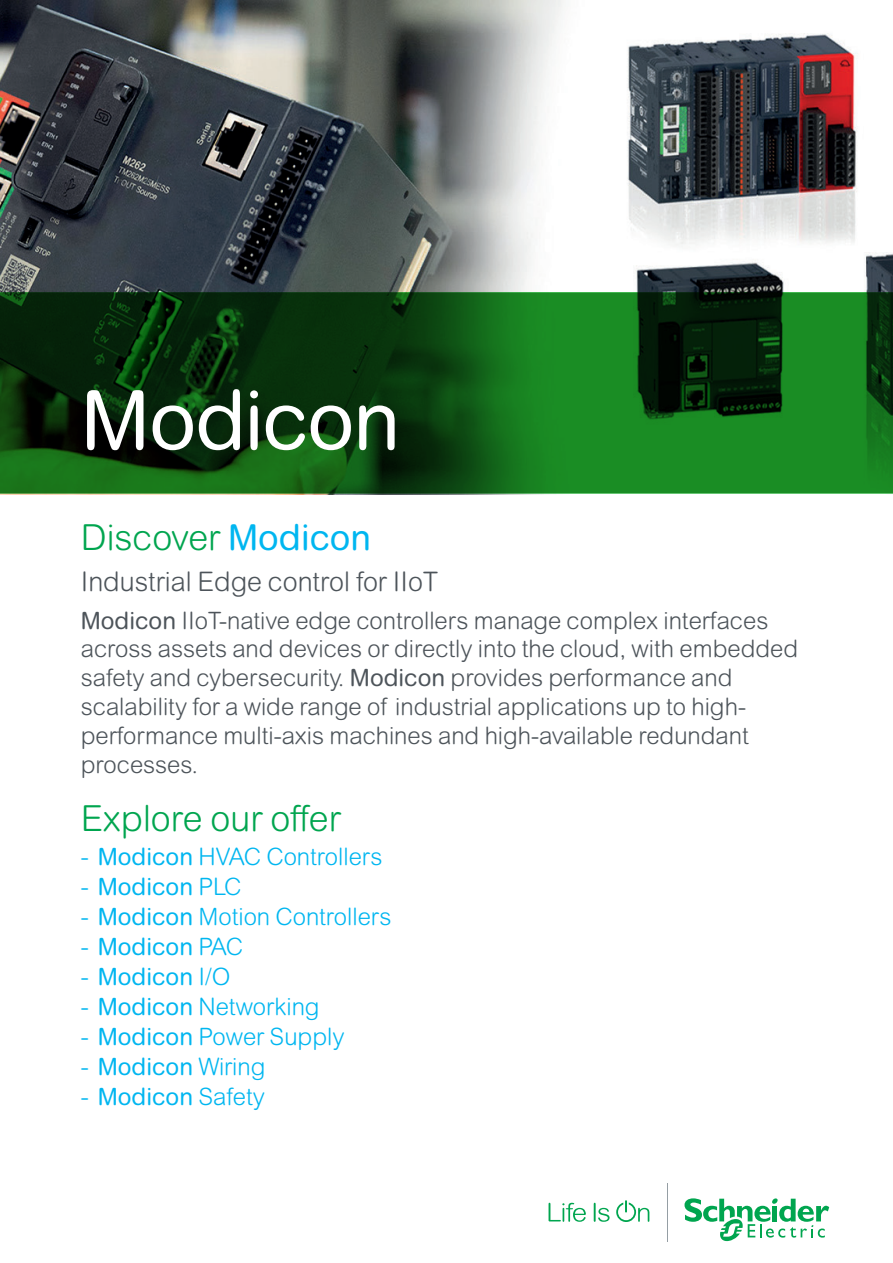
<style>
.page{position:relative;width:893px;height:1263px;background:#fff}
.page>*{position:absolute;margin:0;border:0;box-sizing:border-box;transform-origin:0 0}
.Master_range{font:82.5px "Arial Rounded MT Pro";letter-spacing:-.02em;color:#fff}
.t1{font:300 36px "Arial Rounded MT Pro";color:#00a54f}
.Sub_header{font:300 27px "Arial Rounded MT Pro";color:#4d545a}
.Text{font:300 24px/28.8px "Arial Rounded MT Pro";color:#4d545a}
.t2{font:300 24px "Arial Rounded MT Pro";color:#00b6f0}
.t3{font:24px "Arial Rounded MT Pro";color:#00b6f0}
.s1{font-weight:400;color:#00b6f0}
.s2{font-weight:400}
.s3{font-weight:300}
</style>
<div class="page">
<svg style="left:549px;top:1203px;width:37px;height:19px"></svg>
<svg style="left:594px;top:1203px;width:16px;height:19px"></svg>
<svg style="left:616px;top:1200px;width:33px;height:22px"></svg>
<svg style="left:684px;top:1198px;width:145px;height:44px"></svg>
<hr style="left:666px;top:1184px;width:1px;height:58px;background:#959ea4">
<img style="left:0;top:0;width:893px;height:494px">
<svg style="left:0;top:293px;width:893px;height:200px;background:#0e5114"></svg>
<p class="Master_range" style="left:81px;top:372px;width:321px">Modicon</p>
<p class="t1" style="left:81px;top:517px;width:292px">Discover <span class="s1">Modicon</span></p>
<p class="Sub_header" style="left:81px;top:566px;width:359px">Industrial Edge control for IIoT</p>
<p class="Text" style="left:81px;top:607px;width:719px"><span class="s2">Modicon</span> IIoT-native edge controllers manage complex interfaces across assets and devices or directly into the cloud, with embedded safety and cybersecurity. <span class="s2">Modicon</span> provides performance and scalability for a wide range of industrial applications up to high&shy;performance multi-axis machines and high-available redundant processes.</p>
<p class="t1" style="left:81px;top:797px;width:262px">Explore our offer</p>
<p class="t2" style="left:81px;top:843px;width:303px">- <span class="s2">Modicon</span> HVAC Controllers</p>
<p class="t3" style="left:81px;top:873px;width:162px"><span class="s3">-</span> Modicon <span class="s3">PLC</span></p>
<p class="t2" style="left:81px;top:903px;width:312px">- <span class="s2">Modicon</span> Motion Controllers</p>
<p class="t3" style="left:81px;top:933px;width:164px"><span class="s3">-</span> Modicon <span class="s3">PAC</span></p>
<p class="t3" style="left:81px;top:963px;width:151px"><span class="s3">-</span> Modicon <span class="s3">I/O</span></p>
<p class="t2" style="left:81px;top:993px;width:240px">- <span class="s2">Modicon</span> Networking</p>
<p class="t2" style="left:81px;top:1023px;width:265px">- <span class="s2">Modicon</span> Power Supply</p>
<p class="t2" style="left:81px;top:1053px;width:186px">- <span class="s2">Modicon</span> Wiring</p>
<p class="t2" style="left:81px;top:1083px;width:186px">- <span class="s2">Modicon</span> Safety</p>
</div>
